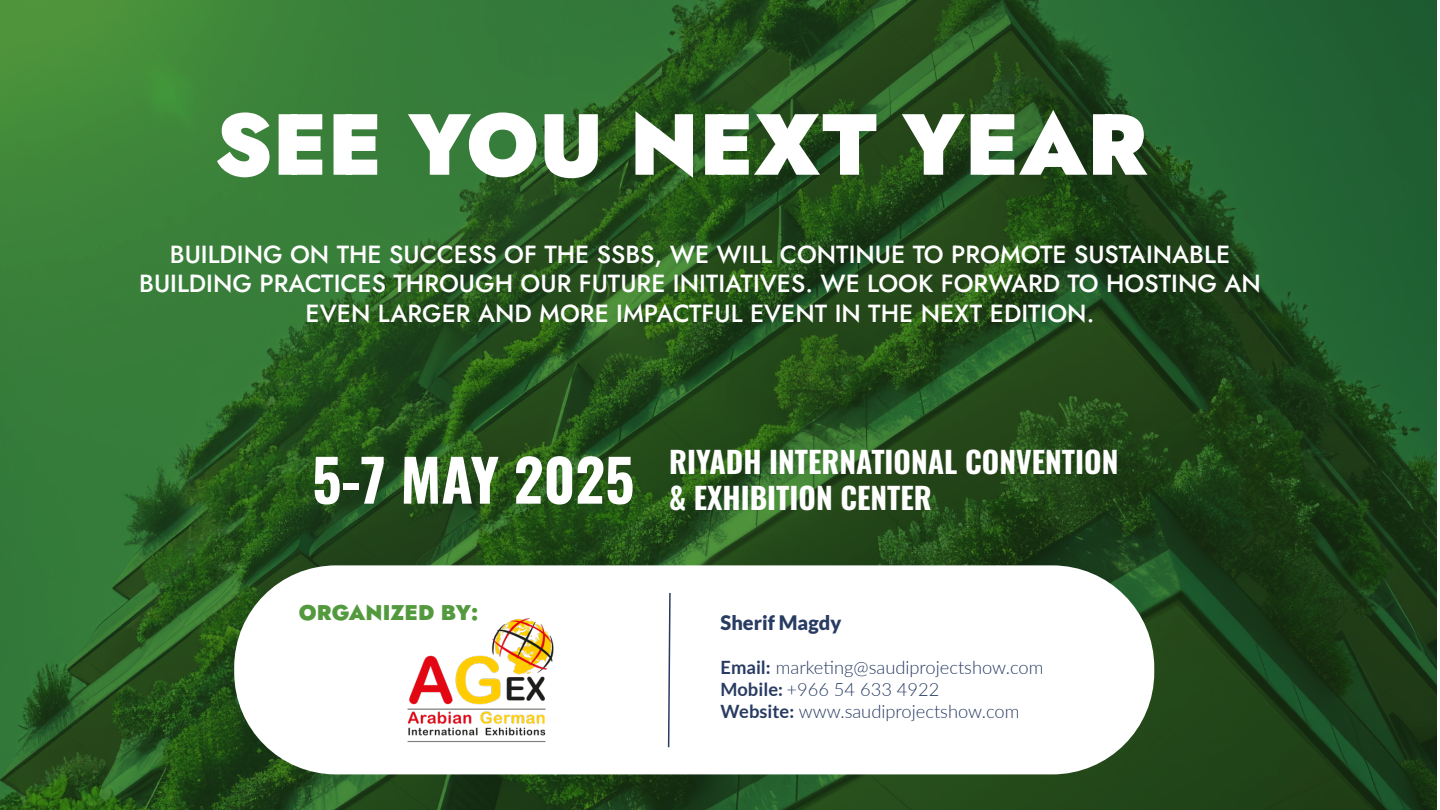
<style>
.page{position:relative;width:1440px;height:810px;background:#fff}
.page>*{position:absolute;margin:0;border:0;box-sizing:border-box;transform-origin:0 0}
.t1{font:86.47px "Jost";color:#fff}
.t2{font:57.82px "Oswald";color:#fff}
.t3{font:29.85px/35.8px "Oswald";color:#fff}
.t4{font:24.75px/29.7px "Jost";color:#fff;text-align:center}
.t5{font:21.3px "Jost";color:#539a3e}
.t6{font:900 19.95px "Lato";color:#283b62}
.t7{font:300 18.3px/22px "Lato";color:#283b62}
.s1{font-weight:700}
</style>
<div class="page">
<img style="left:0;top:0;width:1437px;height:810px">
<div style="left:234px;top:565px;width:920px;height:209px;background:#fff;border-radius:102px"></div>
<svg style="left:667px;top:593px;width:4px;height:155px"></svg>
<img style="left:407px;top:618px;width:147px;height:125px">
<h1 class="t1" style="left:214px;top:86px;width:935px">SEE YOU NEXT YEAR</h1>
<p class="t4" style="left:139px;top:239px;width:1123px">BUILDING ON THE SUCCESS OF THE SSBS, WE WILL CONTINUE TO PROMOTE SUSTAINABLE<br>BUILDING PRACTICES THROUGH OUR FUTURE INITIATIVES. WE LOOK FORWARD TO HOSTING AN<br>EVEN LARGER AND MORE IMPACTFUL EVENT IN THE NEXT EDITION.</p>
<h2 class="t2" style="left:312px;top:429px;width:324px">5-7 MAY 2025</h2>
<p class="t3" style="left:669px;top:441px;width:451px">RIYADH INTERNATIONAL CONVENTION &amp; EXHIBITION CENTER</p>
<p class="t5" style="left:299px;top:598px;width:181px">ORGANIZED BY:</p>
<p class="t6" style="left:721px;top:611px;width:122px">Sherif Magdy</p>
<p class="t7" style="left:721px;top:656px;width:325px"><span class="s1">Email:</span> marketing@saudiprojectshow.com<br><span class="s1">Mobile:</span> +966 54 633 4922<br><span class="s1">Website:</span> www.saudiprojectshow.com</p>
</div>
